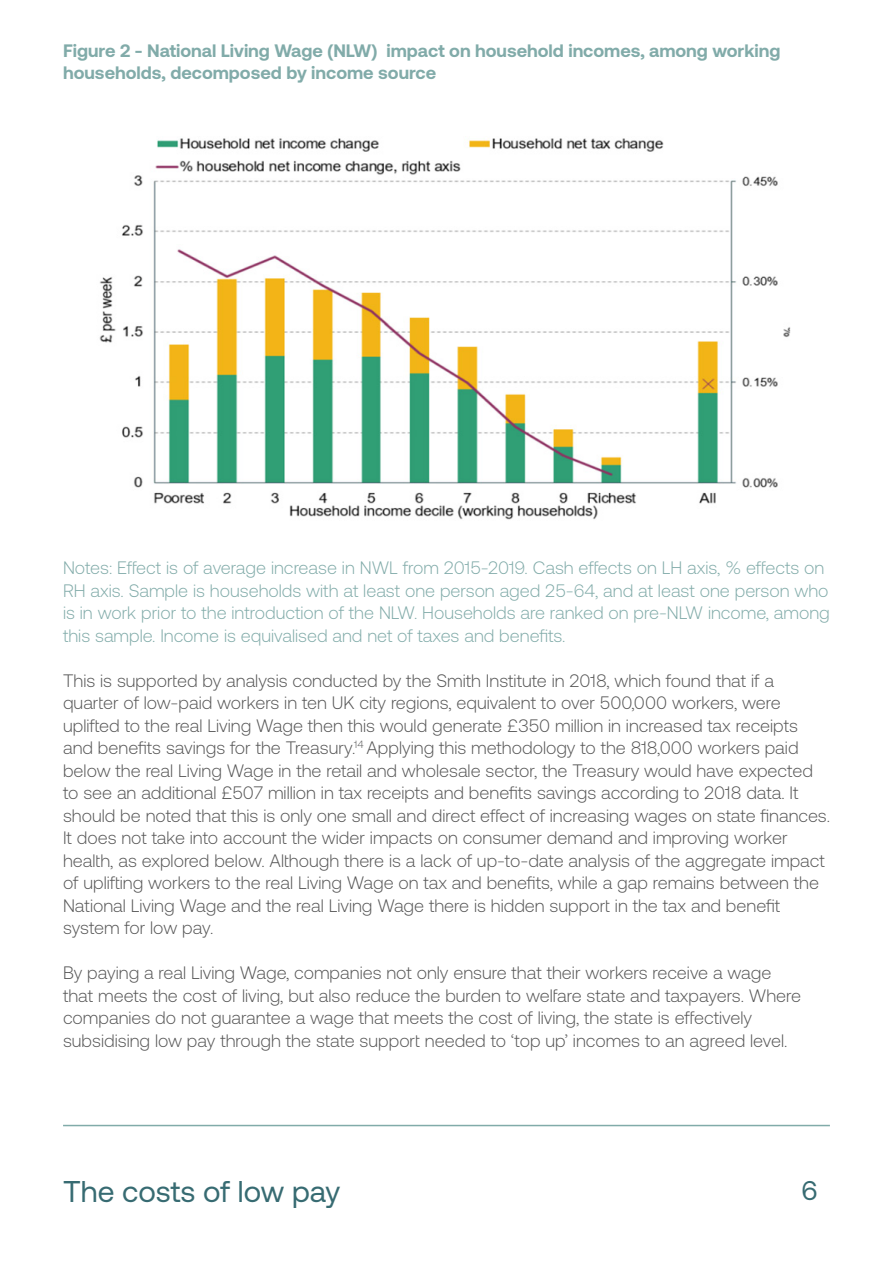
<style>
.page{position:relative;width:893px;height:1263px;background:#fff}
.page>*{position:absolute;margin:0;border:0;box-sizing:border-box;transform-origin:0 0}
.t1{font:30px "Aeonik";color:#376b72}
.t2{font:27px "Aeonik";color:#376b72}
.Sub-heading_2{font:300 18px/22.5px "Aeonik";color:#565656}
.Sub-heading_2-2{font:300 18px/22.5px "Aeonik";color:#81aba9}
.Sub-heading_2-3{font:700 18px/22.5px "Aeonik";color:#81aba9}
</style>
<div class="page">
<hr style="left:63px;top:1125px;width:767px;height:1px;background:#81aba9">
<img style="left:99px;top:138px;width:692px;height:382px">
<p class="Sub-heading_2-3" style="left:63px;top:39px;width:719px">Figure 2 - National Living Wage (NLW) impact on household incomes, among working households, decomposed by income source</p>
<p class="Sub-heading_2-2" style="left:63px;top:557px;width:768px">Notes: Effect is of average increase in NWL from 2015-2019. Cash effects on LH axis, % effects on RH axis. Sample is households with at least one person aged 25-64, and at least one person who is in work prior to the introduction of the NLW. Households are ranked on pre-NLW income, among this sample. Income is equivalised and net of taxes and benefits.</p>
<p class="Sub-heading_2" style="left:63px;top:669px;width:751px">This is supported by analysis conducted by the Smith Institute in 2018, which found that if a quarter of low-paid workers in ten UK city regions, equivalent to over 500,000 workers, were uplifted to the real Living Wage then this would generate £350 million in increased tax receipts and benefits savings for the Treasury.<sup>14</sup> Applying this methodology to the 818,000 workers paid below the real Living Wage in the retail and wholesale sector, the Treasury would have expected</p>
<p class="Sub-heading_2" style="left:63px;top:782px;width:768px">to see an additional £507 million in tax receipts and benefits savings according to 2018 data. It should be noted that this is only one small and direct effect of increasing wages on state finances.<br>It does not take into account the wider impacts on consumer demand and improving worker health, as explored below. Although there is a lack of up-to-date analysis of the aggregate impact of uplifting workers to the real Living Wage on tax and benefits, while a gap remains between the National Living Wage and the real Living Wage there is hidden support in the tax and benefit system for low pay.</p>
<p class="Sub-heading_2" style="left:63px;top:962px;width:740px">By paying a real Living Wage, companies not only ensure that their workers receive a wage that meets the cost of living, but also reduce the burden to welfare state and taxpayers. Where companies do not guarantee a wage that meets the cost of living, the state is effectively subsidising low pay through the state support needed to ‘top up’ incomes to an agreed level.</p>
<h1 class="t1" style="left:63px;top:1175px;width:279px">The costs of low pay</h1>
<h2 class="t2" style="left:801px;top:1175px;width:18px">6</h2>
</div>
